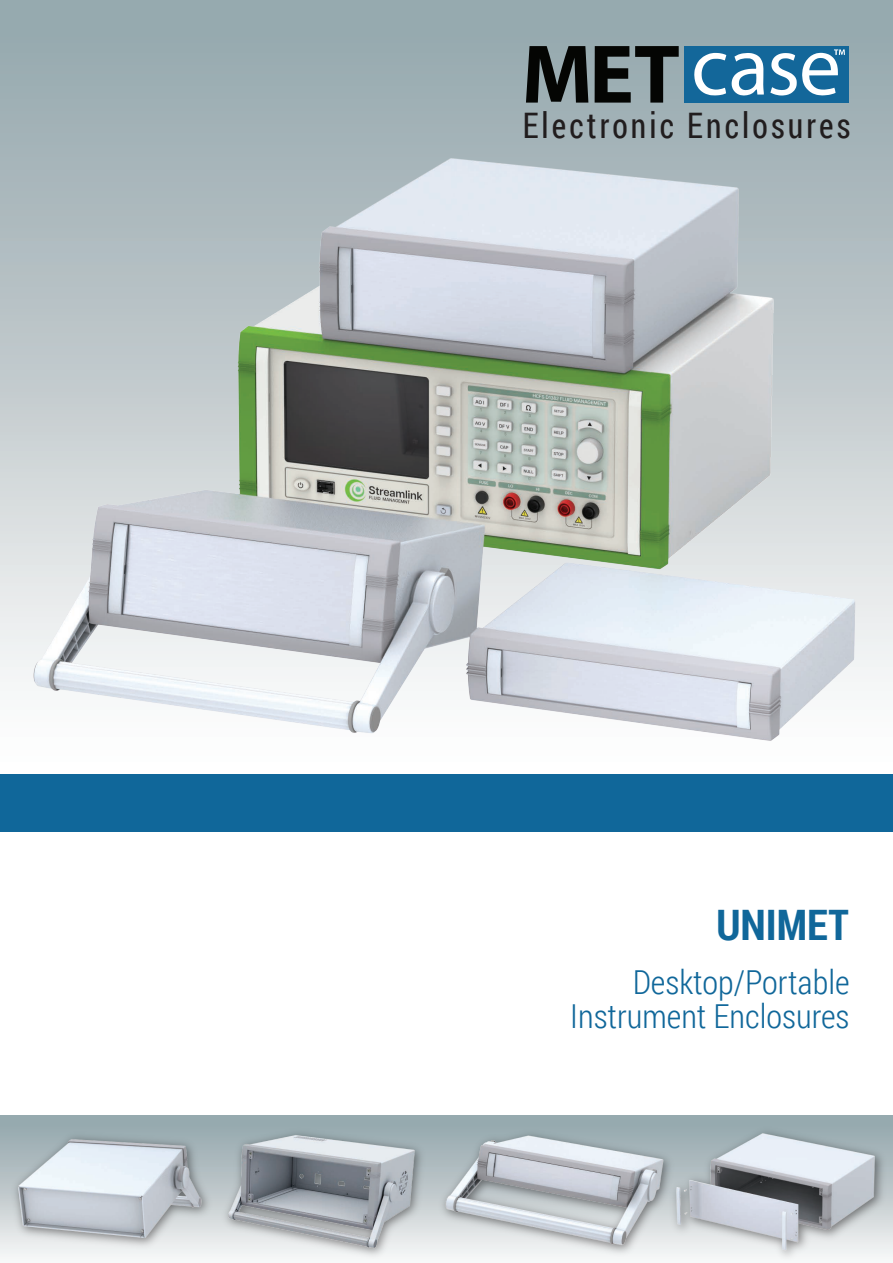
<style>
.page{position:relative;width:893px;height:1263px;background:#fff}
.page>*{position:absolute;margin:0;border:0;box-sizing:border-box;transform-origin:0 0}
.t1{font:700 42px "Roboto Condensed";color:#10679a}
.t2{font:35.1px "Roboto Condensed";letter-spacing:.1em;color:#211d1e;scale:.9 1}
.t3{font:300 33px/34.5px "Roboto Condensed";color:#10679a;text-align:right}
</style>
<div class="page">
<div style="left:0;top:1115px;width:893px;height:142px;background:#96aaaf"></div>
<img style="left:656px;top:1118px;width:237px;height:142px">
<img style="left:687px;top:1129px;width:198px;height:123px">
<img style="left:214px;top:1118px;width:222px;height:141px">
<img style="left:231px;top:1129px;width:190px;height:122px">
<div style="left:0;top:0;width:893px;height:774px;background:linear-gradient(to bottom,#8ea1a7,#fffefe)"></div>
<div style="left:0;top:774px;width:893px;height:57px;background:#10679a"></div>
<div style="left:684px;top:46px;width:164px;height:57px;background:#13679a"></div>
<svg style="left:694px;top:53px;width:32px;height:42px"></svg>
<svg style="left:526px;top:46px;width:62px;height:57px"></svg>
<svg style="left:595px;top:46px;width:84px;height:57px"></svg>
<svg style="left:732px;top:53px;width:32px;height:43px"></svg>
<svg style="left:770px;top:49px;width:75px;height:47px"></svg>
<img style="left:13px;top:140px;width:866px;height:613px">
<img style="left:425px;top:1122px;width:262px;height:138px">
<img style="left:436px;top:1133px;width:236px;height:114px">
<img style="left:0;top:1125px;width:231px;height:131px">
<img style="left:6px;top:1135px;width:210px;height:106px">
<p class="t2" style="left:523px;top:101px;width:366px">Electronic Enclosures</p>
<p class="t1" style="left:716px;top:896px;width:134px">UNIMET</p>
<p class="t3" style="left:570px;top:963px;width:281px">Desktop/Portable<br>Instrument Enclosures</p>
</div>
